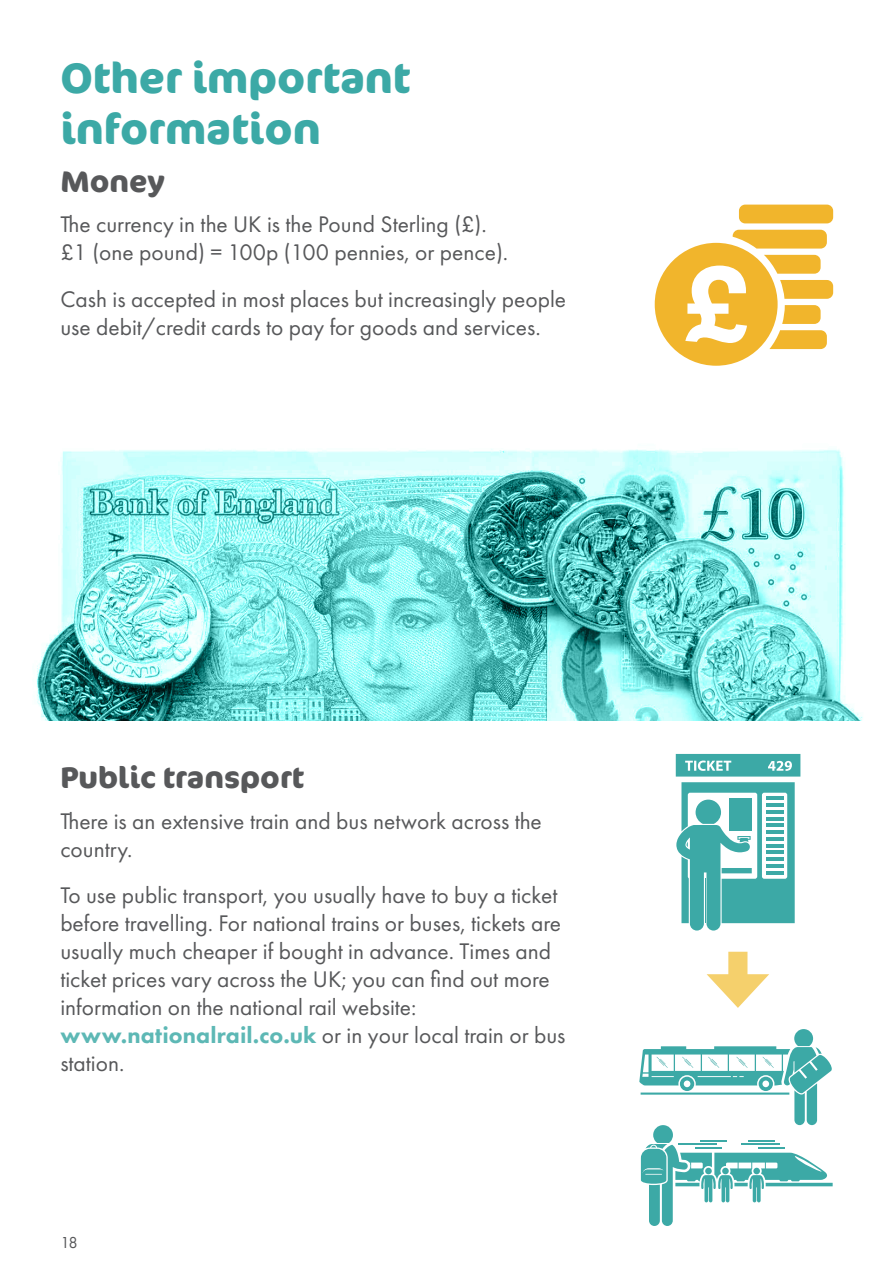
<style>
.page{position:relative;width:893px;height:1263px;background:#fff}
.page>*{position:absolute;margin:0;border:0;box-sizing:border-box;transform-origin:0 0}
.t1{font:800 111.3px "Futura PT";color:#fff}
.C_Heading{font:700 42.6px/51.2px "Cocon OT";color:#3ca9a6}
.D_Heading{font:700 29.85px "Cocon OT";color:#57585a}
.BODY_text{font:23.4px/28px "Futura PT";color:#57585a}
.t2{font:16.5px "Futura PT";color:#57585a}
.s1{font-weight:800;color:#5db8b5}
</style>
<div class="page">
<img style="left:36px;top:449px;width:827px;height:271px">
<div style="left:655px;top:243px;width:123px;height:123px;background:#f1b52c;border-radius:50%"></div>
<svg style="left:782px;top:305px;width:39px;height:19px"></svg>
<svg style="left:733px;top:230px;width:94px;height:19px"></svg>
<svg style="left:764px;top:255px;width:57px;height:19px"></svg>
<div style="left:739px;top:205px;width:94px;height:18px;background:#f1b52c;border-radius:6px"></div>
<svg style="left:769px;top:330px;width:58px;height:19px"></svg>
<svg style="left:780px;top:280px;width:53px;height:19px"></svg>
<svg style="left:639px;top:1029px;width:194px;height:197px"></svg>
<div style="left:753px;top:1168px;width:7px;height:6px;background:#3ca9a6;border-radius:50%"></div>
<svg style="left:676px;top:754px;width:124px;height:22px"></svg>
<svg style="left:676px;top:782px;width:119px;height:148px"></svg>
<div style="left:728px;top:952px;width:19px;height:35px;background:#f5d06c"></div>
<svg style="left:707px;top:974px;width:62px;height:34px"></svg>
<p class="C_Heading" style="left:60px;top:54px;width:352px">Other important information</p>
<p class="D_Heading" style="left:60px;top:164px;width:106px">Money</p>
<p class="BODY_text" style="left:60px;top:210px;width:449px">The currency in the UK is the Pound Sterling (£). £1 (one pound) = 100p (100 pennies, or pence).</p>
<p class="BODY_text" style="left:60px;top:285px;width:507px">Cash is accepted in most places but increasingly people use debit/credit cards to pay for goods and services.</p>
<p class="t1" style="left:682px;top:235px;width:68px">£</p>
<p class="D_Heading" style="left:60px;top:760px;width:245px">Public transport</p>
<p class="BODY_text" style="left:60px;top:807px;width:483px">There is an extensive train and bus network across the country.</p>
<p class="BODY_text" style="left:60px;top:881px;width:507px">To use public transport, you usually have to buy a ticket before travelling. For national trains or buses, tickets are usually much cheaper if bought in advance. Times and ticket prices vary across the UK; you can find out more information on the national rail website: <span class="s1">www.nationalrail.co.uk</span> or in your local train or bus station.</p>
<p class="t2" style="left:60px;top:1233px;width:19px">18</p>
</div>
